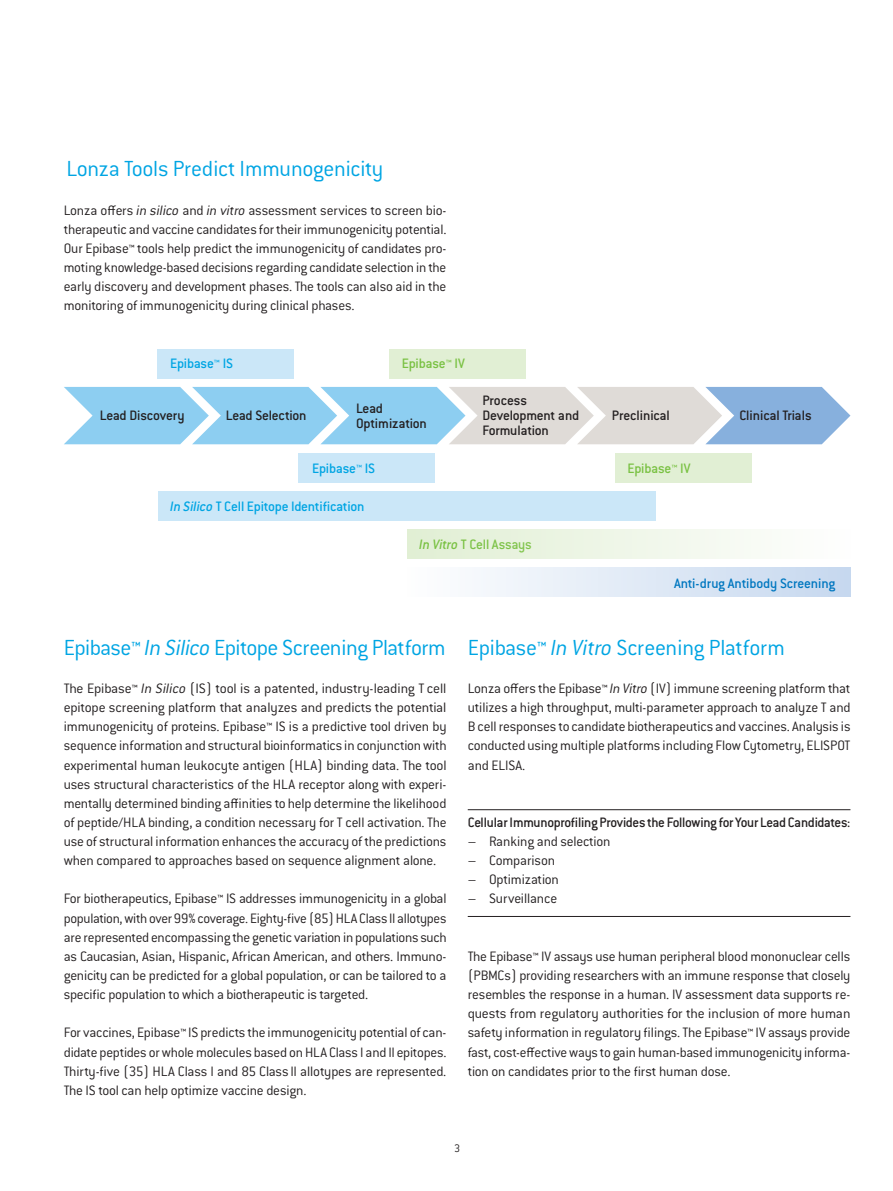
<style>
.page{position:relative;width:893px;height:1191px;background:#fff}
.page>*{position:absolute;margin:0;border:0;box-sizing:border-box;transform-origin:0 0}
.Title_2_16pt{font:300 24px "Conduit ITC Std";letter-spacing:-.02em;color:#00a5e3}
.Body_Copy_10pt{font:300 24px "Conduit ITC Std";letter-spacing:-.015em;color:#00a5e3}
.Body_Copy_10pt-2{font:300 15px/19.2px "Conduit ITC Std";letter-spacing:-.015em;color:#231f20;text-align:justify}
.Body_Copy_10pt-3{font:500 15px/15px "Conduit ITC Std";letter-spacing:-.015em;color:#231f20}
.Body_Copy_10pt-4{font:500 15px "Conduit ITC Std";letter-spacing:-.015em;color:#00a5e3}
.Body_Copy_10pt-5{font:500 15px "Conduit ITC Std";letter-spacing:-.015em;color:#79c142}
.Body_Copy_10pt-6{font:500 15px "Conduit ITC Std";letter-spacing:-.015em;color:#0077c0}
.Body_Copy_10pt-7{font:300 12px "Conduit ITC Std";color:#231f20}
.s1{font-style:italic}
.s2{font-weight:500}
</style>
<div class="page">
<hr style="left:468px;top:809px;width:382px;height:1px;background:#231f20">
<hr style="left:468px;top:916px;width:382px;height:1px;background:#231f20">
<div style="left:158px;top:349px;width:136px;height:29px;background:#cbe7f8"></div>
<div style="left:298px;top:453px;width:137px;height:29px;background:#cbe7f8"></div>
<div style="left:158px;top:491px;width:497px;height:30px;background:#cbe7f8"></div>
<svg style="left:64px;top:387px;width:786px;height:57px"></svg>
<div style="left:389px;top:349px;width:137px;height:29px;background:#e1efd4"></div>
<div style="left:615px;top:453px;width:136px;height:29px;background:#e1efd4"></div>
<div style="left:407px;top:529px;width:443px;height:30px;background:linear-gradient(to right,#e1efd4,#fefefe)"></div>
<div style="left:407px;top:567px;width:443px;height:30px;background:linear-gradient(to right,#fefefe,#c6d8ef)"></div>
<p class="Body_Copy_10pt" style="left:66px;top:154px;width:318px">Lonza Tools Predict Immunogenicity</p>
<p class="Body_Copy_10pt-2" style="left:64px;top:200px;width:384px">Lonza offers <span class="s1">in silico</span> and <span class="s1">in vitro</span> assessment services to screen bio&shy;therapeutic and vaccine candidates for their immunogenicity potential.<br>Our Epibase™ tools help predict the immunogenicity of candidates pro&shy;moting knowledge-based decisions regarding candidate selection in the early discovery and development phases. The tools can also aid in the monitoring of immunogenicity during clinical phases.</p>
<p class="Body_Copy_10pt-4" style="left:170px;top:354px;width:64px">Epibase™ IS</p>
<p class="Body_Copy_10pt-5" style="left:402px;top:354px;width:64px">Epibase™ IV</p>
<p class="Body_Copy_10pt-3" style="left:100px;top:408px;width:86px">Lead Discovery</p>
<p class="Body_Copy_10pt-3" style="left:226px;top:408px;width:82px">Lead Selection</p>
<p class="Body_Copy_10pt-3" style="left:356px;top:400px;width:28px">Lead</p>
<p class="Body_Copy_10pt-3" style="left:356px;top:415px;width:72px">Optimization</p>
<p class="Body_Copy_10pt-3" style="left:483px;top:393px;width:98px">Process<br>Development and<br>Formulation</p>
<p class="Body_Copy_10pt-3" style="left:612px;top:408px;width:59px">Preclinical</p>
<p class="Body_Copy_10pt-3" style="left:739px;top:408px;width:74px">Clinical Trials</p>
<p class="Body_Copy_10pt-4" style="left:312px;top:459px;width:64px">Epibase™ IS</p>
<p class="Body_Copy_10pt-5" style="left:627px;top:459px;width:64px">Epibase™ IV</p>
<p class="Body_Copy_10pt-4" style="left:170px;top:497px;width:196px"><span class="s1">In Silico</span> T Cell Epitope Identification</p>
<p class="Body_Copy_10pt-5" style="left:419px;top:535px;width:114px"><span class="s1">In Vitro</span> T Cell Assays</p>
<p class="Body_Copy_10pt-6" style="left:674px;top:574px;width:163px">Anti-drug Antibody Screening</p>
<p class="Title_2_16pt" style="left:64px;top:633px;width:383px">Epibase<span class="s2">™</span> <span class="s1">In Silico</span> Epitope Screening Platform</p>
<p class="Body_Copy_10pt-2" style="left:64px;top:678px;width:384px">The Epibase™ <span class="s1">In Silico</span> (IS) tool is a patented, industry-leading T cell epitope screening platform that analyzes and predicts the potential immunogenicity of proteins. Epibase™ IS is a predictive tool driven by sequence information and structural bioinformatics in conjunction with experimental human leukocyte antigen (HLA) binding data. The tool uses structural characteristics of the HLA receptor along with experi&shy;mentally determined binding affinities to help determine the likelihood of peptide/HLA binding, a condition necessary for T cell activation. The use of structural information enhances the accuracy of the predictions when compared to approaches based on sequence alignment alone.</p>
<p class="Body_Copy_10pt-2" style="left:64px;top:889px;width:384px">For biotherapeutics, Epibase™ IS addresses immunogenicity in a global population, with over 99% coverage. Eighty-five (85) HLA Class II allotypes are represented encompassing the genetic variation in populations such as Caucasian, Asian, Hispanic, African American, and others. Immuno&shy;genicity can be predicted for a global population, or can be tailored to a specific population to which a biotherapeutic is targeted.</p>
<p class="Body_Copy_10pt-2" style="left:64px;top:1022px;width:384px">For vaccines, Epibase™ IS predicts the immunogenicity potential of can&shy;didate peptides or whole molecules based on HLA Class I and II epitopes.<br>Thirty-five (35) HLA Class I and 85 Class II allotypes are represented.<br>The IS tool can help optimize vaccine design.</p>
<p class="Title_2_16pt" style="left:468px;top:633px;width:319px">Epibase™ <span class="s1">In Vitro</span> Screening Platform</p>
<p class="Body_Copy_10pt-2" style="left:468px;top:678px;width:384px">Lonza offers the Epibase™ <span class="s1">In Vitro</span> (IV) immune screening platform that utilizes a high throughput, multi-parameter approach to analyze T and B cell responses to candidate biotherapeutics and vaccines. Analysis is conducted using multiple platforms including Flow Cytometry, ELISPOT and ELISA.</p>
<p class="Body_Copy_10pt-3" style="left:468px;top:814px;width:384px">Cellular Immunoprofiling Provides the Following for Your Lead Candidates:</p>
<p class="Body_Copy_10pt-2" style="left:468px;top:831px;width:144px">– Ranking and selection</p>
<p class="Body_Copy_10pt-2" style="left:468px;top:850px;width:89px">– Comparison</p>
<p class="Body_Copy_10pt-2" style="left:468px;top:869px;width:93px">– Optimization</p>
<p class="Body_Copy_10pt-2" style="left:468px;top:888px;width:91px">– Surveillance</p>
<p class="Body_Copy_10pt-2" style="left:468px;top:946px;width:384px">The Epibase™ IV assays use human peripheral blood mononuclear cells (PBMCs) providing researchers with an immune response that closely resembles the response in a human. IV assessment data supports re&shy;quests from regulatory authorities for the inclusion of more human safety information in regulatory filings. The Epibase™ IV assays provide fast, cost-effective ways to gain human-based immunogenicity informa&shy;tion on candidates prior to the first human dose.</p>
<p class="Body_Copy_10pt-7" style="left:454px;top:1141px;width:8px">3</p>
</div>
